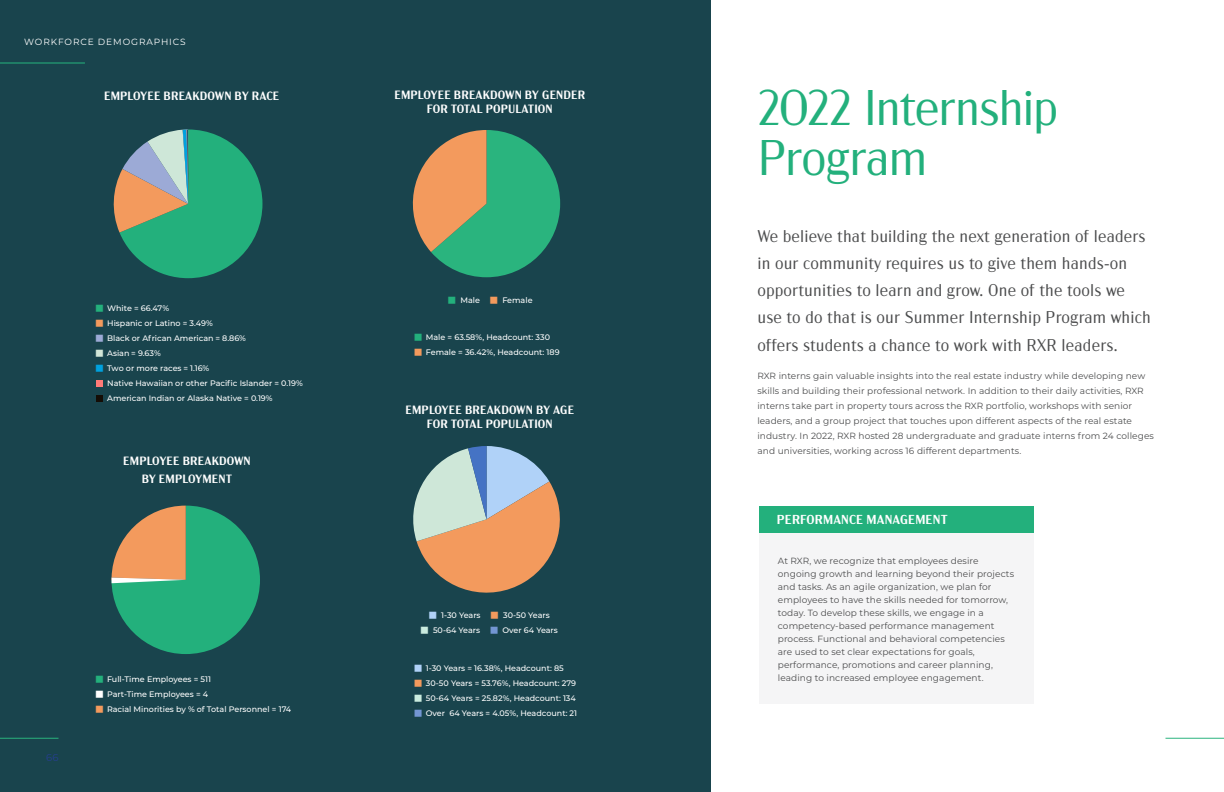
<style>
.page{position:relative;width:1224px;height:792px;background:#fff}
.page>*{position:absolute;margin:0;border:0;box-sizing:border-box;transform-origin:0 0}
.t1{font:300 50px/50px "Acme Gothic";letter-spacing:-.03em;color:#23b07c}
.t2{font:300 17px/27.2px "Acme Gothic";letter-spacing:.01em;color:#4b4c4d}
.t3{font:600 13px "Acme Gothic";letter-spacing:.01em;color:#fff}
.t4{font:600 12px/14px "Acme Gothic";letter-spacing:.01em;color:#fff;text-align:center}
.t5{font:10px "Montserrat";color:#253f8e}
.t6{font:9px/13px "Montserrat";letter-spacing:.01em;color:#4b4c4d}
.t7{font:9px "Montserrat";letter-spacing:.1em;color:#fff}
.t8{font:500 8px/15px "Montserrat";color:#fff}
.s1{font-size:18px;color:#23b07c}
.s2{font-size:18px;color:#f39a5d}
.s3{font-size:18px;color:#9caad6}
.s4{font-size:18px;color:#d2e6d8}
.s5{font-size:18px;color:#00a1de}
.s6{font-size:18px}
.s7{font-size:18px;color:#b0d2f8}
.s8{font-size:18px;color:#caecdf}
.s9{font-size:18px;color:#7396d3}
</style>
<div class="page">
<div style="left:0;top:0;width:711px;height:792px;background:#19444d"></div>
<hr style="left:1166px;top:738px;width:58px;height:1px;background:#2ab47e">
<hr style="left:0;top:738px;width:58px;height:1px;background:#2ab47e">
<svg style="left:112px;top:506px;width:148px;height:148px"></svg>
<svg style="left:113px;top:129px;width:149px;height:149px"></svg>
<hr style="left:0;top:63px;width:85px;height:1px;background:#25b47d">
<div style="left:759px;top:527px;width:274px;height:177px;background:#f5f5f6"></div>
<div style="left:759px;top:506px;width:274px;height:27px;background:#23b07c"></div>
<svg style="left:413px;top:446px;width:147px;height:147px"></svg>
<div style="left:96px;top:380px;width:7px;height:7px;background:#ff7b78"></div>
<div style="left:96px;top:395px;width:7px;height:7px;background:#140d06"></div>
<svg style="left:412px;top:130px;width:148px;height:147px"></svg>
<p class="t7" style="left:24px;top:35px;width:163px">WORKFORCE DEMOGRAPHICS</p>
<h3 class="t4" style="left:104px;top:88px;width:177px">EMPLOYEE BREAKDOWN BY RACE</h3>
<p class="t8" style="left:94px;top:301px;width:76px"><span class="s1">■</span> White = 66.47%</p>
<p class="t8" style="left:94px;top:316px;width:120px"><span class="s2">■</span> Hispanic or Latino = 3.49%</p>
<p class="t8" style="left:94px;top:331px;width:153px"><span class="s3">■</span> Black or African American = 8.86%</p>
<p class="t8" style="left:94px;top:346px;width:68px"><span class="s4">■</span> Asian = 9.63%</p>
<p class="t8" style="left:107px;top:361px;width:197px;text-indent:-13px"><span class="s5">■</span> Two or more races = 1.16%<br>Native Hawaiian or other Pacific Islander = 0.19%<br>American Indian or Alaska Native = 0.19%</p>
<h3 class="t4" style="left:123px;top:451px;width:129px;line-height:18px">EMPLOYEE BREAKDOWN<br>BY EMPLOYMENT</h3>
<p class="t5" style="left:46px;top:751px;width:14px">66</p>
<p class="t8" style="left:94px;top:672px;width:119px"><span class="s1">■</span> Full-Time Employees = 511</p>
<p class="t8" style="left:94px;top:687px;width:116px"><span class="s6">■</span> Part-Time Employees = 4</p>
<p class="t8" style="left:94px;top:702px;width:199px"><span class="s2">■</span> Racial Minorities by % of Total Personnel = 174</p>
<h3 class="t4" style="left:394px;top:87px;width:192px">EMPLOYEE BREAKDOWN BY GENDER<br>FOR TOTAL POPULATION</h3>
<p class="t8" style="left:447px;top:292px;width:35px"><span class="s1">■</span> Male</p>
<p class="t8" style="left:489px;top:292px;width:46px"><span class="s2">■</span> Female</p>
<p class="t8" style="left:413px;top:330px;width:139px"><span class="s1">■</span> Male = 63.58%, Headcount: 330</p>
<p class="t8" style="left:413px;top:345px;width:148px"><span class="s2">■</span> Female = 36.42%, Headcount: 189</p>
<h3 class="t4" style="left:406px;top:402px;width:170px">EMPLOYEE BREAKDOWN BY AGE<br>FOR TOTAL POPULATION</h3>
<p class="t8" style="left:427px;top:607px;width:55px"><span class="s7">■</span> 1-30 Years</p>
<p class="t8" style="left:489px;top:607px;width:62px"><span class="s2">■</span> 30-50 Years</p>
<p class="t8" style="left:419px;top:622px;width:62px"><span class="s8">■</span> 50-64 Years</p>
<p class="t8" style="left:489px;top:622px;width:71px"><span class="s9">■</span> Over 64 Years</p>
<p class="t8" style="left:413px;top:661px;width:152px"><span class="s7">■</span> 1-30 Years = 16.38%, Headcount: 85</p>
<p class="t8" style="left:413px;top:676px;width:165px"><span class="s2">■</span> 30-50 Years = 53.76%, Headcount: 279</p>
<p class="t8" style="left:413px;top:691px;width:165px"><span class="s8">■</span> 50-64 Years = 25.82%, Headcount: 134</p>
<p class="t8" style="left:413px;top:706px;width:166px"><span class="s9">■</span> Over 64 Years = 4.05%, Headcount: 21</p>
<h1 class="t1" style="left:757px;top:79px;width:302px">2022 Internship<br>Program</h1>
<p class="t2" style="left:757px;top:221px;width:395px">We believe that building the next generation of leaders in our community requires us to give them hands-on opportunities to learn and grow. One of the tools we use to do that is our Summer Internship Program which offers students a chance to work with RXR leaders.</p>
<p class="t6" style="left:757px;top:368px;width:398px;line-height:15px">RXR interns gain valuable insights into the real estate industry while developing new skills and building their professional network. In addition to their daily activities, RXR interns take part in property tours across the RXR portfolio, workshops with senior leaders, and a group project that touches upon different aspects of the real estate industry. In 2022, RXR hosted 28 undergraduate and graduate interns from 24 colleges and universities, working across 16 different departments.</p>
<h3 class="t3" style="left:777px;top:510px;width:172px">PERFORMANCE MANAGEMENT</h3>
<p class="t6" style="left:778px;top:554px;width:238px">At RXR, we recognize that employees desire ongoing growth and learning beyond their projects and tasks. As an agile organization, we plan for employees to have the skills needed for tomorrow, today. To develop these skills, we engage in a competency-based performance management process. Functional and behavioral competencies are used to set clear expectations for goals, performance, promotions and career planning, leading to increased employee engagement.</p>
</div>
